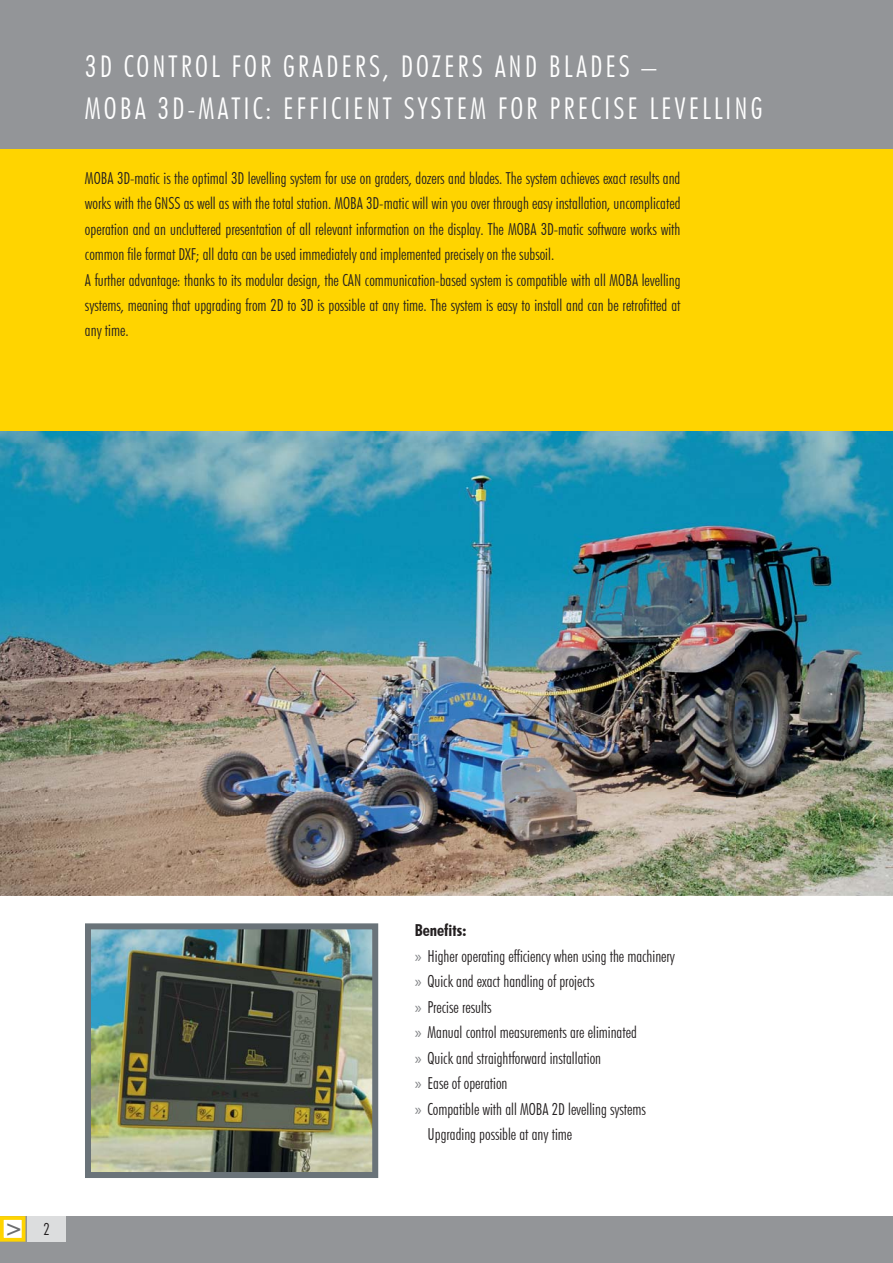
<style>
.page{position:relative;width:893px;height:1263px;background:#fff}
.page>*{position:absolute;margin:0;border:0;box-sizing:border-box;transform-origin:0 0}
.t1{font:300 condensed 30px/42px "Futura BT";letter-spacing:.1em;color:#fff}
.t2{font:700 condensed 22.5px "Futura BT";color:#6d6e70}
.t3{font:300 condensed 16.5px/25.5px "Futura BT";color:#231f20}
.t4{font:700 condensed 16.5px "Futura BT";color:#231f20}
.s1{font-weight:300;font-size:16.5px;color:#231f20}
.s2{font-family:"Myriad Pro";font-weight:400;font-stretch:normal;color:#808285}
</style>
<div class="page">
<div style="left:0;top:149px;width:893px;height:293px;background:#ffd400"></div>
<div style="left:0;top:0;width:893px;height:149px;background:#939598"></div>
<img style="left:92px;top:930px;width:279px;height:241px">
<div style="left:85px;top:923px;width:293px;height:255px;border:6px solid #6a7379"></div>
<img style="left:0;top:442px;width:893px;height:454px">
<img style="left:0;top:431px;width:893px;height:11px">
<div style="left:0;top:1216px;width:893px;height:47px;background:#939598"></div>
<div style="left:2px;top:1218px;width:22px;height:22px;background:#fff"></div>
<div style="left:0;top:1216px;width:25px;height:26px;border:4px solid #ffd400"></div>
<div style="left:28px;top:1216px;width:38px;height:26px;background:#dcddde"></div>
<h1 class="t1" style="left:85px;top:45px;width:679px">3D CONTROL FOR GRADERS, DOZERS AND BLADES –<br>MOBA 3D-MATIC: EFFICIENT SYSTEM FOR PRECISE LEVELLING</h1>
<p class="t3" style="left:85px;top:165px;width:597px">MOBA 3D-matic is the optimal 3D levelling system for use on graders, dozers and blades. The system achieves exact results and works with the GNSS as well as with the total station. MOBA 3D-matic will win you over through easy installation, uncomplicated operation and an uncluttered presentation of all relevant information on the display. The MOBA 3D-matic software works with common file format DXF; all data can be used immediately and implemented precisely on the subsoil.<br>A further advantage: thanks to its modular design, the CAN communication-based system is compatible with all MOBA levelling systems, meaning that upgrading from 2D to 3D is possible at any time. The system is easy to install and can be retrofitted at any time.</p>
<h2 class="t2" style="left:5px;top:1214px;width:47px">&gt; <span class="s1">2</span></h2>
<p class="t4" style="left:415px;top:920px;width:54px">Benefits:</p>
<p class="t3" style="left:415px;top:943px;width:262px"><span class="s2">»</span> Higher operating efficiency when using the machinery</p>
<p class="t3" style="left:415px;top:968px;width:181px"><span class="s2">»</span> Quick and exact handling of projects</p>
<p class="t3" style="left:415px;top:994px;width:78px"><span class="s2">»</span> Precise results</p>
<p class="t3" style="left:415px;top:1019px;width:224px"><span class="s2">»</span> Manual control measurements are eliminated</p>
<p class="t3" style="left:415px;top:1045px;width:188px"><span class="s2">»</span> Quick and straightforward installation</p>
<p class="t3" style="left:415px;top:1070px;width:94px"><span class="s2">»</span> Ease of operation</p>
<p class="t3" style="left:415px;top:1096px;width:233px"><span class="s2">»</span> Compatible with all MOBA 2D levelling systems</p>
<p class="t3" style="left:427px;top:1121px;width:146px">Upgrading possible at any time</p>
</div>
